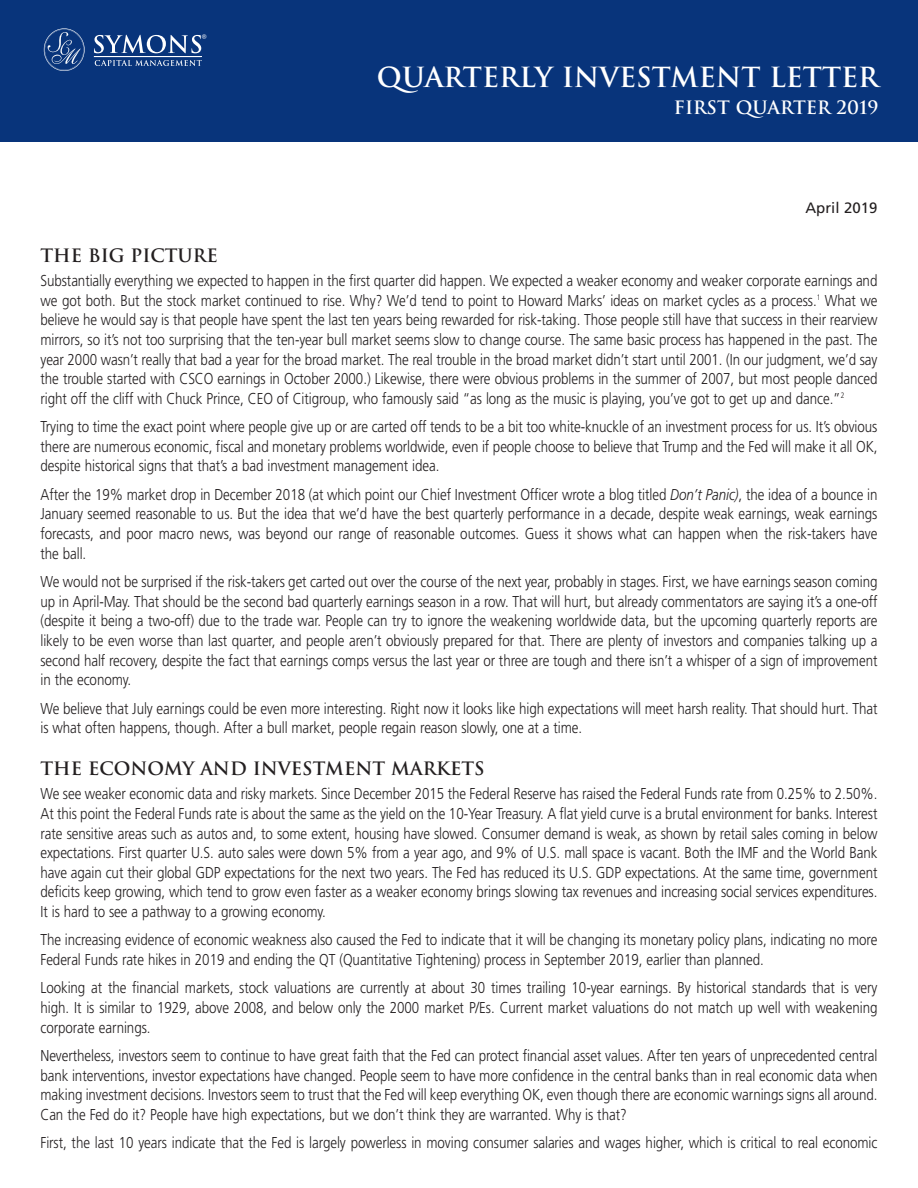
<style>
.page{position:relative;width:918px;height:1188px;background:#fff}
.page>*{position:absolute;margin:0;border:0;box-sizing:border-box;transform-origin:0 0}
.t1{font:700 27px "Trajan";color:#fff}
.t2{font:700 18px "Trajan";color:#231f20}
.t3{font:700 18px "Trajan";color:#fff}
.t4{font:300 15.75px/19.6px "Frutiger";letter-spacing:-.005em;color:#231f20;text-align:justify;scale:.85 1}
.t5{font:15px "Frutiger";color:#231f20}
.t6{font:9.75px "Myriad";color:#fdfdfd}
.s1{font-style:italic}
</style>
<div class="page">
<div style="left:0;top:0;width:918px;height:142px;background:#08347b"></div>
<svg style="left:94px;top:35px;width:108px;height:31px"></svg>
<svg style="left:44px;top:28px;width:41px;height:43px"></svg>
<p class="t6" style="left:202px;top:35px;width:6px">®</p>
<h1 class="t1" style="left:377px;top:62px;width:503px">QUARTERLY INVESTMENT LETTER</h1>
<p class="t3" style="left:674px;top:97px;width:206px">FIRST QUARTER 2019</p>
<p class="t5" style="left:805px;top:202px;width:74px">April 2019</p>
<p class="t2" style="left:40px;top:245px;width:179px">THE BIG PICTURE</p>
<p class="t4" style="left:40px;top:272px;width:986px">Substantially everything we expected to happen in the first quarter did happen. We expected a weaker economy and weaker corporate earnings and we got both. But the stock market continued to rise. Why? We’d tend to point to Howard Marks’ ideas on market cycles as a process.<sup>1</sup> What we believe he would say is that people have spent the last ten years being rewarded for risk-taking. Those people still have that success in their rearview mirrors, so it’s not too surprising that the ten-year bull market seems slow to change course. The same basic process has happened in the past. The year 2000 wasn’t really that bad a year for the broad market. The real trouble in the broad market didn’t start until 2001. (In our judgment, we’d say the trouble started with CSCO earnings in October 2000.) Likewise, there were obvious problems in the summer of 2007, but most people danced right off the cliff with Chuck Prince, CEO of Citigroup, who famously said “as long as the music is playing, you’ve got to get up and dance.”<sup>2</sup></p>
<p class="t4" style="left:40px;top:418px;width:986px">Trying to time the exact point where people give up or are carted off tends to be a bit too white-knuckle of an investment process for us. It’s obvious there are numerous economic, fiscal and monetary problems worldwide, even if people choose to believe that Trump and the Fed will make it all OK, despite historical signs that that’s a bad investment management idea.</p>
<p class="t4" style="left:40px;top:486px;width:986px">After the 19% market drop in December 2018 (at which point our Chief Investment Officer wrote a blog titled <span class="s1">Don’t Panic)</span>, the idea of a bounce in January seemed reasonable to us. But the idea that we’d have the best quarterly performance in a decade, despite weak earnings, weak earnings forecasts, and poor macro news, was beyond our range of reasonable outcomes. Guess it shows what can happen when the risk-takers have the ball.</p>
<p class="t4" style="left:40px;top:573px;width:986px">We would not be surprised if the risk-takers get carted out over the course of the next year, probably in stages. First, we have earnings season coming up in April-May. That should be the second bad quarterly earnings season in a row. That will hurt, but already commentators are saying it’s a one-off (despite it being a two-off) due to the trade war. People can try to ignore the weakening worldwide data, but the upcoming quarterly reports are likely to be even worse than last quarter, and people aren’t obviously prepared for that. There are plenty of investors and companies talking up a second half recovery, despite the fact that earnings comps versus the last year or three are tough and there isn’t a whisper of a sign of improvement in the economy.</p>
<p class="t4" style="left:40px;top:699px;width:986px">We believe that July earnings could be even more interesting. Right now it looks like high expectations will meet harsh reality. That should hurt. That is what often happens, though. After a bull market, people regain reason slowly, one at a time.</p>
<p class="t2" style="left:40px;top:759px;width:446px">THE ECONOMY AND INVESTMENT MARKETS</p>
<p class="t4" style="left:40px;top:785px;width:986px">We see weaker economic data and risky markets. Since December 2015 the Federal Reserve has raised the Federal Funds rate from 0.25% to 2.50%.<br>At this point the Federal Funds rate is about the same as the yield on the 10-Year Treasury. A flat yield curve is a brutal environment for banks. Interest rate sensitive areas such as autos and, to some extent, housing have slowed. Consumer demand is weak, as shown by retail sales coming in below expectations. First quarter U.S. auto sales were down 5% from a year ago, and 9% of U.S. mall space is vacant. Both the IMF and the World Bank have again cut their global GDP expectations for the next two years. The Fed has reduced its U.S. GDP expectations. At the same time, government deficits keep growing, which tend to grow even faster as a weaker economy brings slowing tax revenues and increasing social services expenditures.<br>It is hard to see a pathway to a growing economy.</p>
<p class="t4" style="left:40px;top:931px;width:986px">The increasing evidence of economic weakness also caused the Fed to indicate that it will be changing its monetary policy plans, indicating no more<br>Federal Funds rate hikes in 2019 and ending the QT (Quantitative Tightening) process in September 2019, earlier than planned.</p>
<p class="t4" style="left:40px;top:979px;width:986px">Looking at the financial markets, stock valuations are currently at about 30 times trailing 10-year earnings. By historical standards that is very high. It is similar to 1929, above 2008, and below only the 2000 market P/Es. Current market valuations do not match up well with weakening corporate earnings.</p>
<p class="t4" style="left:40px;top:1047px;width:986px">Nevertheless, investors seem to continue to have great faith that the Fed can protect financial asset values. After ten years of unprecedented central bank interventions, investor expectations have changed. People seem to have more confidence in the central banks than in real economic data when making investment decisions. Investors seem to trust that the Fed will keep everything OK, even though there are economic warnings signs all around.<br>Can the Fed do it? People have high expectations, but we don’t think they are warranted. Why is that?</p>
<p class="t4" style="left:40px;top:1134px;width:986px">First, the last 10 years indicate that the Fed is largely powerless in moving consumer salaries and wages higher, which is critical to real economic</p>
</div>
